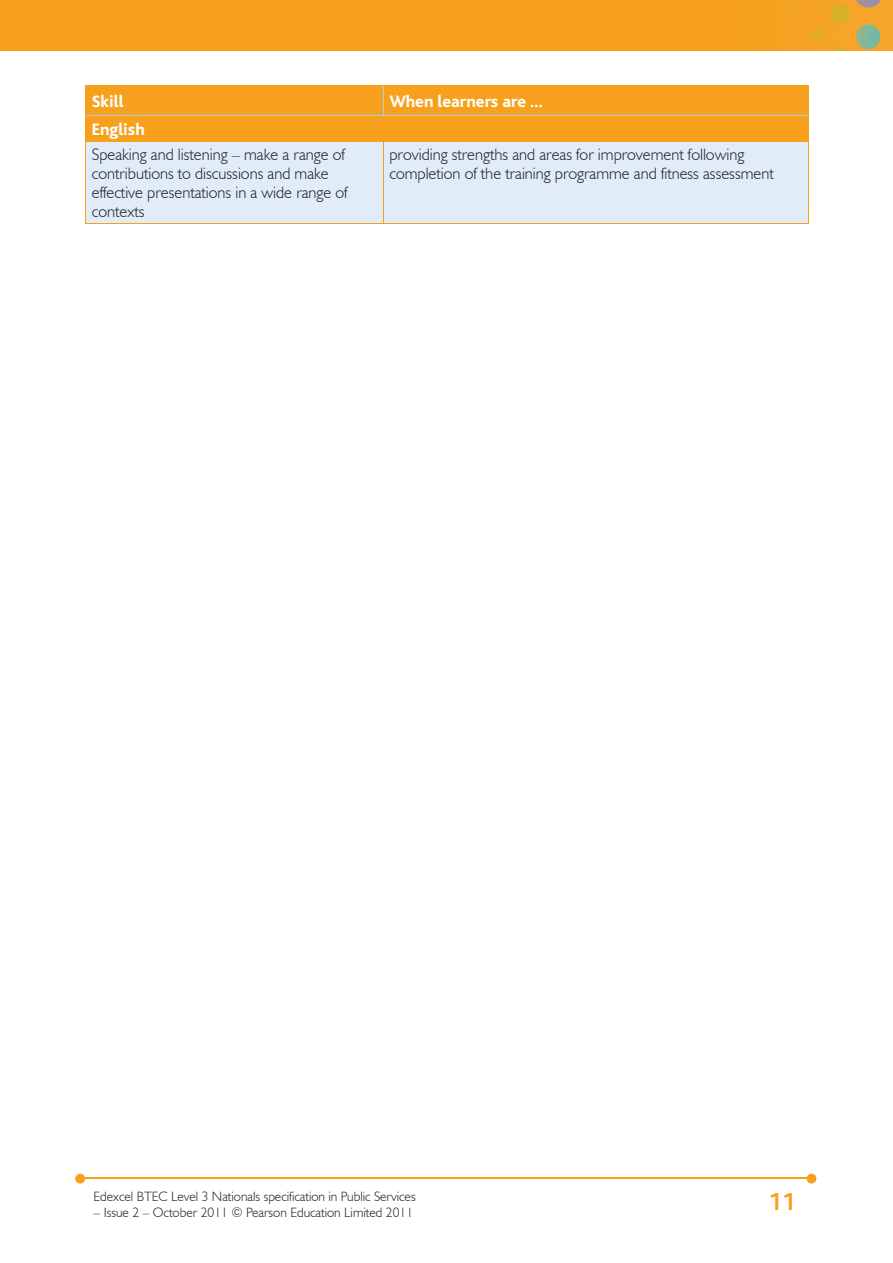
<style>
.page{position:relative;width:893px;height:1263px;background:#fff}
.page>*{position:absolute;margin:0;border:0;box-sizing:border-box;transform-origin:0 0}
.t1{font:700 25.5px "Bliss";color:#f6a01b}
.t2{font:800 17.25px "Bliss";color:#fff}
.t3{font:300 16.5px/18.8px "Humanist 521 BT";color:#231f20}
.t4{font:300 13.5px "Humanist 521 BT";color:#231f20}
</style>
<div class="page">
<img style="left:0;top:0;width:893px;height:51px">
<hr style="left:82px;top:1178px;width:728px;height:1px;background:#f6a01b">
<svg style="left:807px;top:1174px;width:9px;height:9px"></svg>
<svg style="left:75px;top:1174px;width:10px;height:9px"></svg>
<div style="left:86px;top:142px;width:722px;height:81px;background:#e0edf8"></div>
<div style="left:85px;top:85px;width:724px;height:56px;background:#f6a01b"></div>
<hr style="left:85px;top:142px;width:1px;height:81px;background:#f6a01b">
<hr style="left:85px;top:141px;width:298px;height:1px;background:#f6a01b">
<hr style="left:383px;top:142px;width:1px;height:81px;background:#f6a01b">
<hr style="left:808px;top:142px;width:1px;height:81px;background:#f6a01b">
<hr style="left:383px;top:141px;width:426px;height:1px;background:#f6a01b">
<hr style="left:85px;top:223px;width:298px;height:1px;background:#f6a01b">
<hr style="left:383px;top:223px;width:426px;height:1px;background:#f6a01b">
<p class="t2" style="left:92px;top:93px;width:33px">Skill</p>
<p class="t2" style="left:389px;top:93px;width:155px">When learners are …</p>
<p class="t2" style="left:92px;top:121px;width:55px">English</p>
<p class="t3" style="left:92px;top:145px;width:257px">Speaking and listening – make a range of contributions to discussions and make effective presentations in a wide range of contexts</p>
<p class="t3" style="left:389px;top:145px;width:386px">providing strengths and areas for improvement following completion of the training programme and fitness assessment</p>
<p class="t4" style="left:94px;top:1188px;width:324px">Edexcel BTEC Level 3 Nationals specification in Public Services</p>
<p class="t4" style="left:94px;top:1204px;width:321px">– Issue 2 – October 2011 © Pearson Education Limited 2011</p>
<h1 class="t1" style="left:768px;top:1188px;width:29px">11</h1>
</div>
